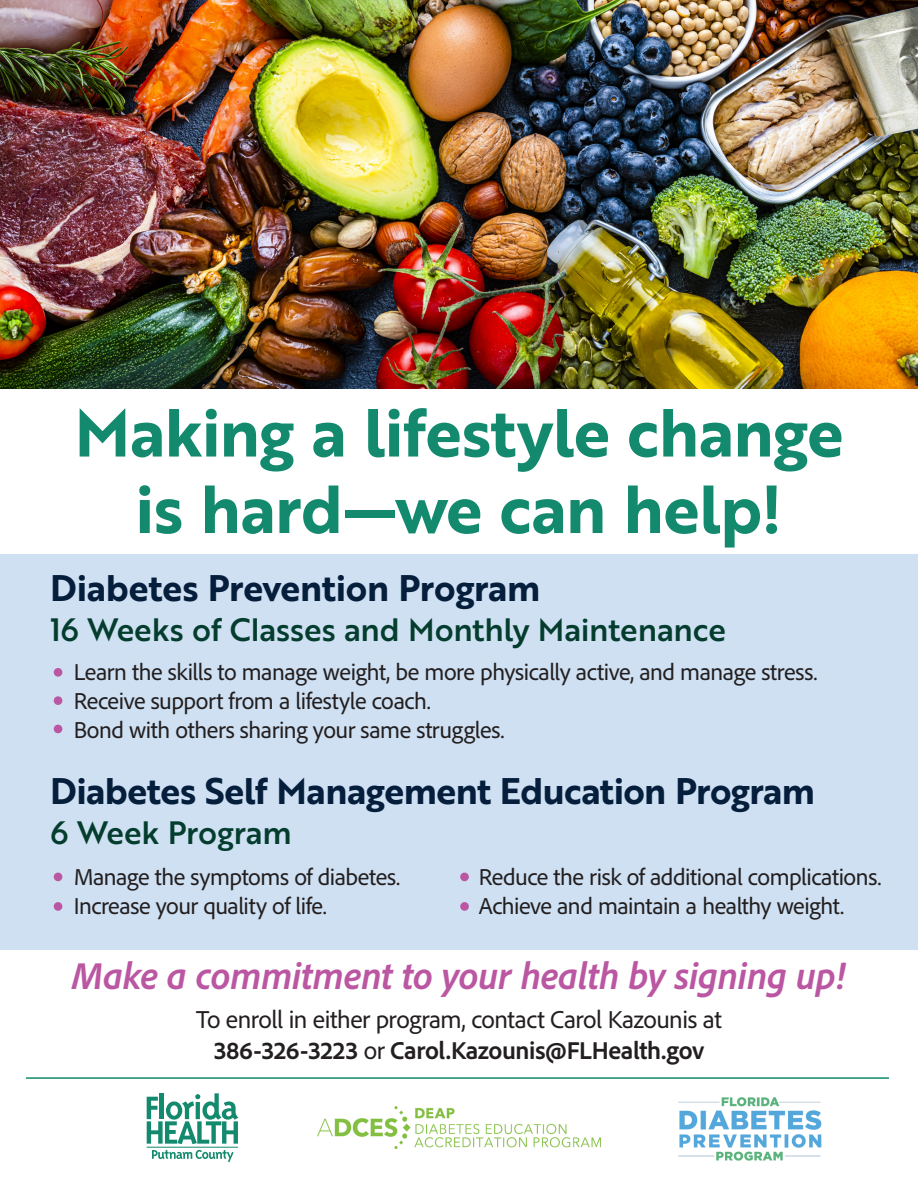
<style>
.page{position:relative;width:918px;height:1188px;background:#fff}
.page>*{position:absolute;margin:0;border:0;box-sizing:border-box;transform-origin:0 0}
.t1{font:66px/76.5px "Brother 1816 Bold";letter-spacing:-.01em;color:#138a6e;text-align:center}
.t2{font:italic 700 39px "Adobe Clean";letter-spacing:-.01em;color:#bb57a2}
.t3{font:36px "Brother 1816 Bold";letter-spacing:-.01em;color:#051e3c}
.t4{font:31.5px "Brother 1816 Medium";letter-spacing:-.005em;color:#043d2e}
.t5{font:25.5px/30.6px "Adobe Clean";letter-spacing:-.015em;color:#231f20;text-align:center}
.t6{font:24px/28.8px "Adobe Clean";letter-spacing:-.02em;color:#231f20}
.s1{font-weight:700}
</style>
<div class="page">
<div style="left:0;top:554px;width:918px;height:395px;background:#cee0f2"></div>
<img style="left:0;top:0;width:918px;height:389px">
<div style="left:54px;top:668px;width:8px;height:9px;background:#bb57a2;border-radius:50%"></div>
<div style="left:54px;top:696px;width:8px;height:9px;background:#bb57a2;border-radius:50%"></div>
<div style="left:54px;top:725px;width:8px;height:8px;background:#bb57a2;border-radius:50%"></div>
<div style="left:54px;top:873px;width:8px;height:8px;background:#bb57a2;border-radius:50%"></div>
<div style="left:54px;top:902px;width:8px;height:9px;background:#bb57a2;border-radius:50%"></div>
<div style="left:460px;top:873px;width:9px;height:8px;background:#bb57a2;border-radius:50%"></div>
<div style="left:460px;top:902px;width:9px;height:9px;background:#bb57a2;border-radius:50%"></div>
<img style="left:678px;top:1097px;width:144px;height:64px">
<img style="left:318px;top:1107px;width:282px;height:42px">
<svg style="left:147px;top:1093px;width:91px;height:51px"></svg>
<hr style="left:147px;top:1147px;width:91px;height:1px;background:#138a6e">
<svg style="left:152px;top:1150px;width:82px;height:12px"></svg>
<hr style="left:26px;top:1077px;width:863px;height:2px;background:#138a6e">
<h1 class="t1" style="left:74px;top:392px;width:771px">Making a lifestyle change is hard—we can help!</h1>
<h3 class="t3" style="left:50px;top:560px;width:492px">Diabetes Prevention Program</h3>
<h3 class="t4" style="left:50px;top:606px;width:677px">16 Weeks of Classes and Monthly Maintenance</h3>
<p class="t6" style="left:74px;top:657px;width:746px">Learn the skills to manage weight, be more physically active, and manage stress.<br>Receive support from a lifestyle coach.<br>Bond with others sharing your same struggles.</p>
<h3 class="t3" style="left:50px;top:763px;width:766px">Diabetes Self Management Education Program</h3>
<h3 class="t4" style="left:50px;top:809px;width:243px">6 Week Program</h3>
<p class="t6" style="left:74px;top:862px;width:328px">Manage the symptoms of diabetes.<br>Increase your quality of life.</p>
<p class="t6" style="left:479px;top:862px;width:404px">Reduce the risk of additional complications.<br>Achieve and maintain a healthy weight.</p>
<h2 class="t2" style="left:72px;top:951px;width:776px">Make a commitment to your health by signing up!</h2>
<p class="t5" style="left:196px;top:1004px;width:527px">To enroll in either program, contact Carol Kazounis at<br><span class="s1">386-326-3223</span> or <span class="s1">Carol.Kazounis@FLHealth.gov</span></p>
</div>
